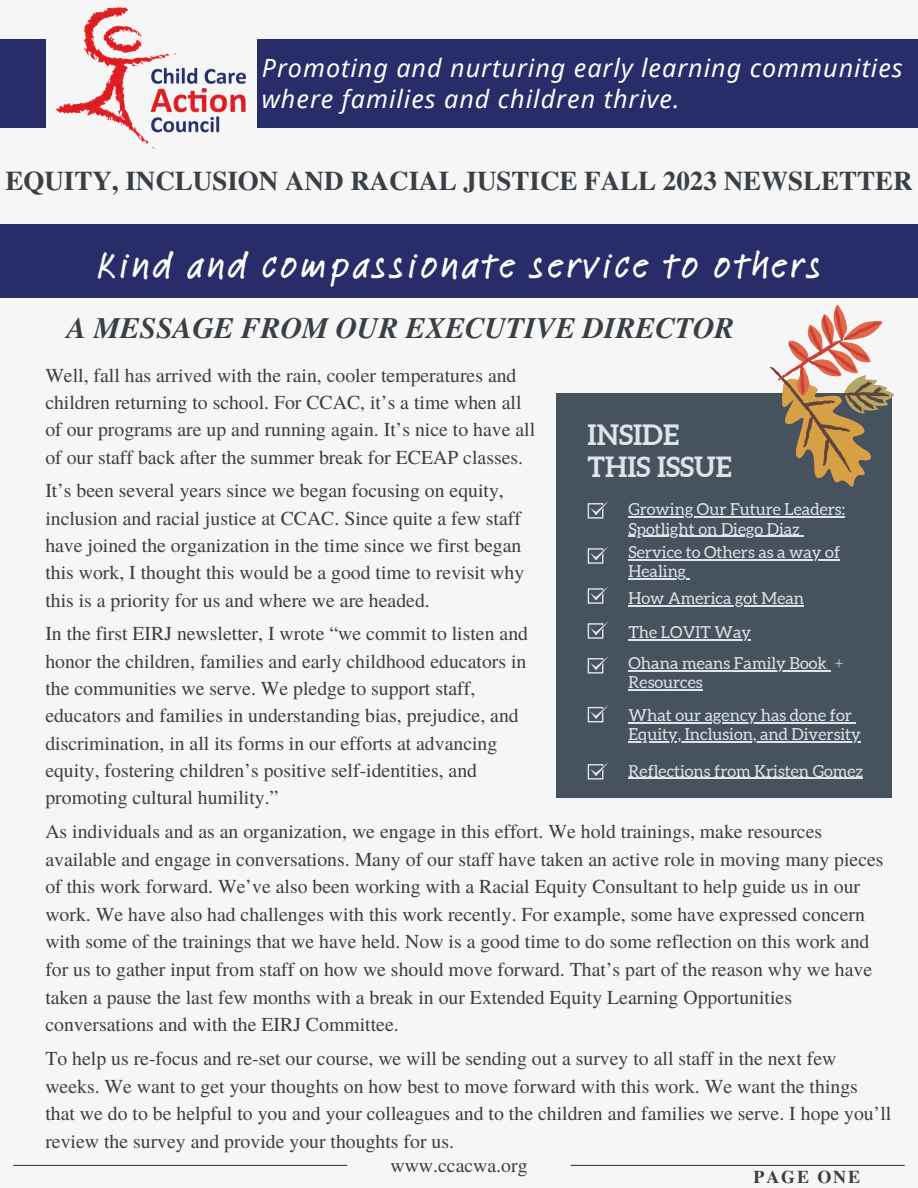
<style>
.page{position:relative;width:918px;height:1188px;background:#f6f6f6}
.page>*{position:absolute;margin:0;border:0;box-sizing:border-box;transform-origin:0 0}
.t1{font:500 38.7px "Feltpen Com";letter-spacing:.075em;color:#fff}
.t2{font:italic 700 29.7px "Te X Gyre Termes";color:#393f44}
.t3{font:700 28.05px "Aleo";color:#dee5e9}
.t4{font:700 27.9px "Aleo";color:#dee5e9}
.t5{font:700 27px "Te X Gyre Termes";color:#393f44}
.t6{font:italic 25.2px/30.3px "Noto Sans";letter-spacing:.04em;color:#fff}
.t7{font:19.8px/27.3px "Te X Gyre Termes";color:#393f44}
.t8{font:700 18px "Te X Gyre Termes";letter-spacing:.105em;color:#393f44}
.t9{font:16.5px/19.2px "Aleo";color:#dee5e9}
.s1{font-weight:300}
</style>
<div class="page">
<div style="left:257px;top:39px;width:661px;height:89px;background:#282d6a"></div>
<img style="left:57px;top:7px;width:189px;height:142px">
<div style="left:0;top:39px;width:45px;height:89px;background:#282d6a"></div>
<hr style="left:13px;top:1165px;width:334px;height:1px;background:#393f44">
<hr style="left:571px;top:1165px;width:334px;height:1px;background:#393f44">
<div style="left:556px;top:393px;width:335px;height:404px;background:#46535e"></div>
<svg style="left:588px;top:501px;width:21px;height:18px"></svg>
<hr style="left:629px;top:517px;width:216px;height:1px;background:#dee5e9">
<hr style="left:629px;top:536px;width:171px;height:1px;background:#dee5e9">
<div style="left:0;top:224px;width:918px;height:73px;background:#282d6a"></div>
<svg style="left:770px;top:304px;width:124px;height:197px"></svg>
<svg style="left:588px;top:546px;width:21px;height:18px"></svg>
<svg style="left:588px;top:586px;width:21px;height:18px"></svg>
<svg style="left:588px;top:621px;width:21px;height:18px"></svg>
<svg style="left:588px;top:656px;width:21px;height:18px"></svg>
<svg style="left:588px;top:705px;width:21px;height:17px"></svg>
<hr style="left:629px;top:559px;width:211px;height:1px;background:#dee5e9">
<hr style="left:629px;top:578px;width:57px;height:2px;background:#dee5e9">
<hr style="left:629px;top:606px;width:175px;height:1px;background:#dee5e9">
<hr style="left:629px;top:639px;width:122px;height:2px;background:#dee5e9">
<hr style="left:629px;top:670px;width:198px;height:1px;background:#dee5e9">
<hr style="left:629px;top:689px;width:74px;height:1px;background:#dee5e9">
<hr style="left:629px;top:722px;width:223px;height:1px;background:#dee5e9">
<hr style="left:629px;top:741px;width:232px;height:2px;background:#dee5e9">
<hr style="left:629px;top:778px;width:234px;height:1px;background:#dee5e9">
<svg style="left:588px;top:762px;width:21px;height:18px"></svg>
<p class="t6" style="left:262px;top:52px;width:642px">Promoting and nurturing early learning communities where families and children thrive.</p>
<p class="t5" style="left:5px;top:159px;width:909px">EQUITY, INCLUSION AND RACIAL JUSTICE FALL 2023 NEWSLETTER</p>
<p class="t1" style="left:96px;top:238px;width:727px">Kind and compassionate service to others</p>
<p class="t2" style="left:67px;top:306px;width:669px">A MESSAGE FROM OUR EXECUTIVE DIRECTOR</p>
<p class="t7" style="left:45px;top:360px;width:491px">Well, fall has arrived with the rain, cooler temperatures and children returning to school. For CCAC, it’s a time when all of our programs are up and running again. It’s nice to have all of our staff back after the summer break for ECEAP classes.</p>
<p class="t7" style="left:45px;top:476px;width:480px">It’s been several years since we began focusing on equity, inclusion and racial justice at CCAC. Since quite a few staff have joined the organization in the time since we first began this work, I thought this would be a good time to revisit why this is a priority for us and where we are headed.</p>
<p class="t7" style="left:45px;top:619px;width:484px">In the first EIRJ newsletter, I wrote “we commit to listen and honor the children, families and early childhood educators in the communities we serve. We pledge to support staff, educators and families in understanding bias, prejudice, and discrimination, in all its forms in our efforts at advancing equity, fostering children’s positive self-identities, and promoting cultural humility.”</p>
<p class="t3" style="left:588px;top:418px;width:93px">INSIDE</p>
<p class="t4" style="left:588px;top:451px;width:146px">THIS ISSUE</p>
<p class="t9" style="left:629px;top:501px;width:218px">Growing Our Future Leaders:<br>Spotlight on Diego Diaz</p>
<p class="t9" style="left:629px;top:544px;width:213px">Service to Others as a way of<br>Healing</p>
<p class="t9" style="left:629px;top:590px;width:177px">How America got Mean</p>
<p class="t9" style="left:629px;top:624px;width:124px">The LOVIT Way</p>
<p class="t9" style="left:629px;top:654px;width:217px">Ohana means Family Book <span class="s1">+</span></p>
<p class="t9" style="left:629px;top:674px;width:76px">Resources</p>
<p class="t9" style="left:629px;top:707px;width:225px">What our agency has done for</p>
<p class="t9" style="left:629px;top:726px;width:234px">Equity, Inclusion, and Diversity</p>
<p class="t9" style="left:629px;top:762px;width:236px">Reflections from Kristen Gomez</p>
<p class="t7" style="left:45px;top:816px;width:840px">As individuals and as an organization, we engage in this effort. We hold trainings, make resources available and engage in conversations. Many of our staff have taken an active role in moving many pieces of this work forward. We’ve also been working with a Racial Equity Consultant to help guide us in our work. We have also had challenges with this work recently. For example, some have expressed concern with some of the trainings that we have held. Now is a good time to do some reflection on this work and for us to gather input from staff on how we should move forward. That’s part of the reason why we have taken a pause the last few months with a break in our Extended Equity Learning Opportunities conversations and with the EIRJ Committee.</p>
<p class="t7" style="left:45px;top:1044px;width:848px">To help us re-focus and re-set our course, we will be sending out a survey to all staff in the next few weeks. We want to get your thoughts on how best to move forward with this work. We want the things that we do to be helpful to you and your colleagues and to the children and families we serve. I hope you’ll review the survey and provide your thoughts for us.</p>
<p class="t7" style="left:390px;top:1150px;width:139px">www.ccacwa.org</p>
<p class="t8" style="left:754px;top:1163px;width:108px">PAGE ONE</p>
</div>
